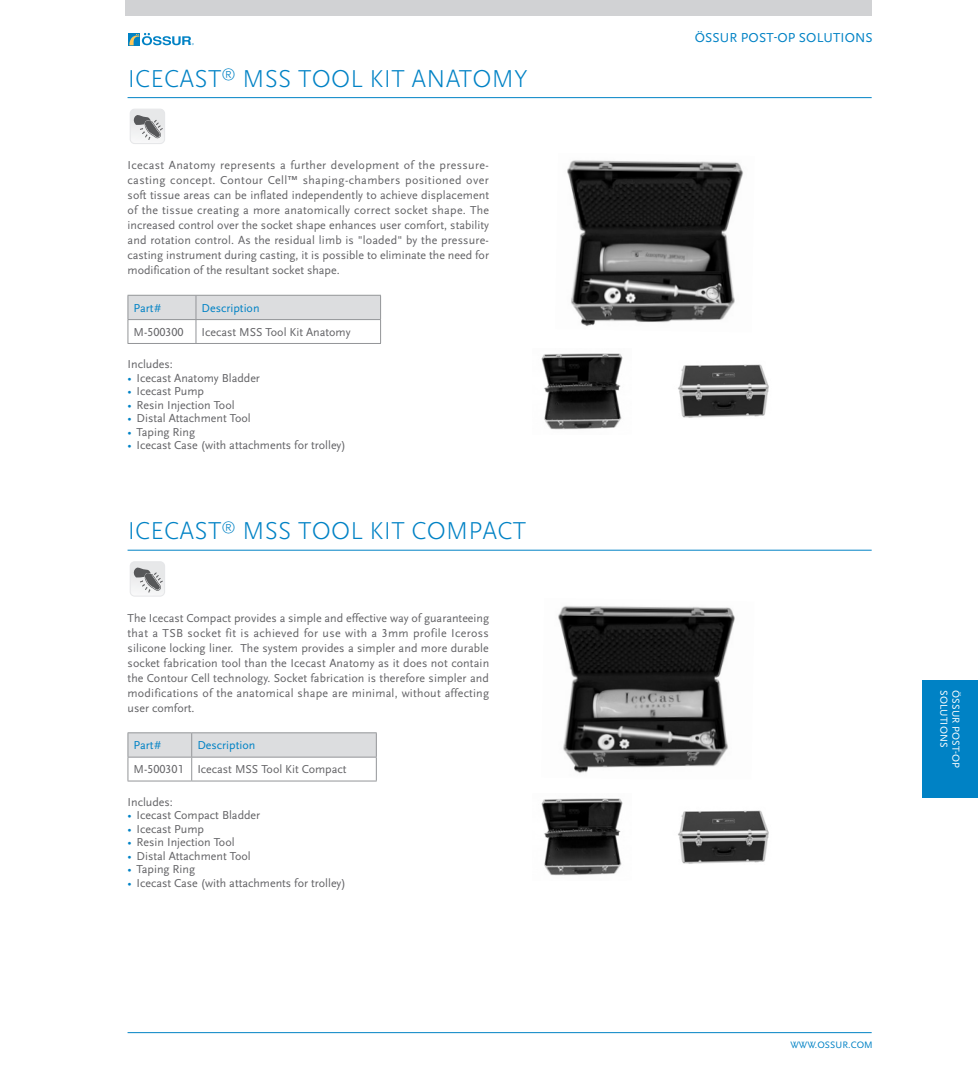
<style>
.page{position:relative;width:978px;height:1085px;background:#fff}
.page>*{position:absolute;margin:0;border:0;box-sizing:border-box;transform-origin:0 0}
.Header_Level_2_Produ{font:300 25.5px "Scala Sans OT";letter-spacing:.01em;color:#0082c5}
.t1{font:13.5px "Scala Sans OT";letter-spacing:.01em;color:#0082c5}
.Main_text_-_Indent_2{font:12px/15px "Scala Sans OT";color:#636366;text-align:justify}
.Table_-_Main_text{font:12px "Scala Sans OT";color:#636366}
.Header_Table{font:12px "Scala Sans OT";color:#0082c5}
.t2{font:10.5px "Scala Sans OT";letter-spacing:.01em;color:#fff}
.t3{font:9.75px "Scala Sans OT";letter-spacing:.01em;color:#0082c5}
.s1{color:#0082c5}
</style>
<div class="page">
<hr style="left:128px;top:1032px;width:744px;height:1px;background:#0082c5">
<svg style="left:128px;top:45px;width:12px;height:1px"></svg>
<div style="left:128px;top:33px;width:11px;height:12px;background:#0082c5"></div>
<svg style="left:129px;top:33px;width:65px;height:12px"></svg>
<div style="left:922px;top:680px;width:56px;height:117px;background:#0082c5"></div>
<div style="left:125px;top:0;width:746px;height:16px;background:#d1d2d4"></div>
<hr style="left:128px;top:97px;width:744px;height:1px;background:#0082c5">
<hr style="left:128px;top:550px;width:744px;height:1px;background:#0082c5">
<svg style="left:130px;top:109px;width:35px;height:35px"></svg>
<svg style="left:128px;top:295px;width:253px;height:48px"></svg>
<hr style="left:128px;top:343px;width:68px;height:1px;background:#939598">
<hr style="left:196px;top:343px;width:185px;height:1px;background:#939598">
<svg style="left:130px;top:561px;width:35px;height:35px"></svg>
<svg style="left:128px;top:732px;width:249px;height:48px"></svg>
<hr style="left:128px;top:780px;width:64px;height:1px;background:#939598">
<hr style="left:192px;top:780px;width:185px;height:1px;background:#939598">
<img style="left:567px;top:160px;width:177px;height:167px">
<img style="left:678px;top:364px;width:91px;height:54px">
<img style="left:541px;top:353px;width:82px;height:77px">
<img style="left:558px;top:606px;width:177px;height:167px">
<img style="left:678px;top:810px;width:91px;height:54px">
<img style="left:541px;top:798px;width:82px;height:78px">
<p class="Header_Level_2_Produ" style="left:128px;top:65px;width:402px">ICECAST<sup>®</sup> MSS TOOL KIT ANATOMY</p>
<p class="Main_text_-_Indent_2" style="left:128px;top:158px;width:363px">Icecast Anatomy represents a further development of the pressure&shy;casting concept. Contour Cell™ shaping-chambers positioned over soft tissue areas can be inflated independently to achieve displacement of the tissue creating a more anatomically correct socket shape. The increased control over the socket shape enhances user comfort, stability and rotation control. As the residual limb is "loaded" by the pressure&shy;casting instrument during casting, it is possible to eliminate the need for modification of the resultant socket shape.</p>
<p class="Header_Table" style="left:134px;top:301px;width:29px">Part#</p>
<p class="Header_Table" style="left:202px;top:301px;width:59px">Description</p>
<p class="Table_-_Main_text" style="left:134px;top:325px;width:51px">M-500300</p>
<p class="Table_-_Main_text" style="left:202px;top:325px;width:150px">Icecast MSS Tool Kit Anatomy</p>
<p class="Main_text_-_Indent_2" style="left:128px;top:357px;width:47px">Includes:</p>
<p class="Main_text_-_Indent_2" style="left:128px;top:370px;width:134px"><span class="s1">•</span> Icecast Anatomy Bladder</p>
<p class="Main_text_-_Indent_2" style="left:128px;top:384px;width:78px"><span class="s1">•</span> Icecast Pump</p>
<p class="Main_text_-_Indent_2" style="left:128px;top:397px;width:109px"><span class="s1">•</span> Resin Injection Tool</p>
<p class="Main_text_-_Indent_2" style="left:128px;top:411px;width:125px"><span class="s1">•</span> Distal Attachment Tool</p>
<p class="Main_text_-_Indent_2" style="left:128px;top:424px;width:69px"><span class="s1">•</span> Taping Ring</p>
<p class="Main_text_-_Indent_2" style="left:128px;top:438px;width:220px"><span class="s1">•</span> Icecast Case (with attachments for trolley)</p>
<p class="Header_Level_2_Produ" style="left:128px;top:517px;width:400px">ICECAST<sup>®</sup> MSS TOOL KIT COMPACT</p>
<p class="Main_text_-_Indent_2" style="left:128px;top:610px;width:363px">The Icecast Compact provides a simple and effective way of guaranteeing that a TSB socket fit is achieved for use with a 3mm profile Iceross silicone locking liner. The system provides a simpler and more durable socket fabrication tool than the Icecast Anatomy as it does not contain the Contour Cell technology. Socket fabrication is therefore simpler and modifications of the anatomical shape are minimal, without affecting user comfort.</p>
<p class="Header_Table" style="left:134px;top:738px;width:29px">Part#</p>
<p class="Header_Table" style="left:197px;top:738px;width:59px">Description</p>
<p class="Table_-_Main_text" style="left:134px;top:763px;width:51px">M-500301</p>
<p class="Table_-_Main_text" style="left:197px;top:763px;width:151px">Icecast MSS Tool Kit Compact</p>
<p class="Main_text_-_Indent_2" style="left:128px;top:794px;width:47px">Includes:</p>
<p class="Main_text_-_Indent_2" style="left:128px;top:808px;width:134px"><span class="s1">•</span> Icecast Compact Bladder</p>
<p class="Main_text_-_Indent_2" style="left:128px;top:821px;width:78px"><span class="s1">•</span> Icecast Pump</p>
<p class="Main_text_-_Indent_2" style="left:128px;top:835px;width:109px"><span class="s1">•</span> Resin Injection Tool</p>
<p class="Main_text_-_Indent_2" style="left:128px;top:848px;width:125px"><span class="s1">•</span> Distal Attachment Tool</p>
<p class="Main_text_-_Indent_2" style="left:128px;top:862px;width:69px"><span class="s1">•</span> Taping Ring</p>
<p class="Main_text_-_Indent_2" style="left:128px;top:875px;width:220px"><span class="s1">•</span> Icecast Case (with attachments for trolley)</p>
<p class="t1" style="left:695px;top:31px;width:179px">ÖSSUR POST-OP SOLUTIONS</p>
<p class="t2" style="left:950px;top:690px;width:59px;rotate:90deg">SOLUTIONS</p>
<p class="t2" style="left:962px;top:690px;width:80px;rotate:90deg">ÖSSUR POST-OP</p>
<p class="t3" style="left:790px;top:1039px;width:84px">WWW.OSSUR.COM</p>
</div>
